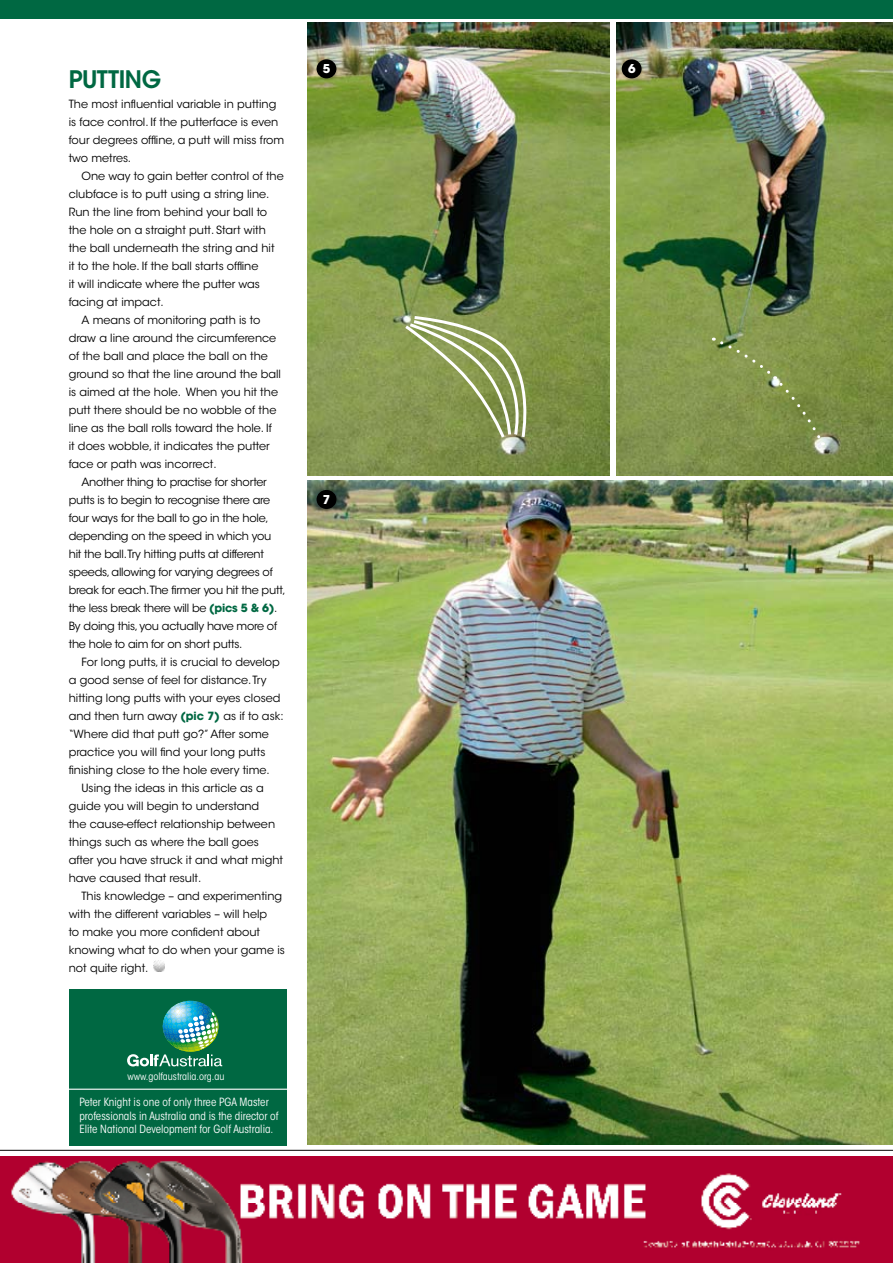
<style>
.page{position:relative;width:893px;height:1263px;background:#fff}
.page>*{position:absolute;margin:0;border:0;box-sizing:border-box;transform-origin:0 0}
.t1{font:600 24px "ITC Avant Garde Std";letter-spacing:-.02em;color:#006842;scale:.95 1}
.t2{font:700 12.15px "ITC Avant Garde Std";color:#fff}
.t3{font:11.25px/18px "ITC Avant Garde Std";color:#000}
.t4{font:11.25px "ITC Avant Garde Std";letter-spacing:-.02em;color:#000}
.t5{font:condensed 11.25px/13.5px "ITC Avant Garde Std";color:#fff}
.t6{font:condensed 10.2px "ITC Avant Garde Std";color:#fff}
.s1{font-weight:700;color:#006842}
</style>
<div class="page">
<div style="left:0;top:0;width:893px;height:19px;background:#006842"></div>
<img style="left:0;top:1157px;width:893px;height:106px">
<hr style="left:0;top:1150px;width:893px;height:1px;background:#000">
<svg style="left:154px;top:961px;width:10px;height:11px"></svg>
<div style="left:69px;top:989px;width:218px;height:157px;background:#006842"></div>
<img style="left:127px;top:1001px;width:95px;height:65px">
<hr style="left:64px;top:1089px;width:231px;height:1px;background:#fff">
<img style="left:308px;top:23px;width:301px;height:452px">
<img style="left:616px;top:23px;width:277px;height:452px">
<img style="left:308px;top:480px;width:585px;height:665px">
<div style="left:314px;top:57px;width:27px;height:25px;background:#000;opacity:.2"></div>
<div style="left:317px;top:59px;width:19px;height:19px;background:#000;border-radius:50%"></div>
<div style="left:619px;top:57px;width:27px;height:25px;background:#000;opacity:.2"></div>
<div style="left:622px;top:59px;width:20px;height:19px;background:#000;border-radius:50%"></div>
<div style="left:314px;top:488px;width:27px;height:25px;background:#000;opacity:.2"></div>
<div style="left:317px;top:490px;width:19px;height:19px;background:#000;border-radius:50%"></div>
<svg style="left:403px;top:314px;width:135px;height:126px"></svg>
<svg style="left:713px;top:338px;width:111px;height:107px"></svg>
<h1 class="t1" style="left:69px;top:64px;width:99px">PUTTING</h1>
<p class="t3" style="left:69px;top:95px;width:217px">The most influential variable in putting is face control. If the putterface is even four degrees offline, a putt will miss from two metres.</p>
<p class="t3" style="left:81px;top:167px;width:204px">One way to gain better control of the</p>
<p class="t3" style="left:69px;top:185px;width:202px">clubface is to putt using a string line.</p>
<p class="t3" style="left:69px;top:203px;width:200px">Run the line from behind your ball to</p>
<p class="t3" style="left:69px;top:221px;width:199px">the hole on a straight putt. Start with</p>
<p class="t3" style="left:69px;top:239px;width:207px">the ball underneath the string and hit</p>
<p class="t3" style="left:69px;top:257px;width:191px">it to the hole. If the ball starts offline</p>
<p class="t3" style="left:69px;top:275px;width:193px">it will indicate where the putter was</p>
<p class="t3" style="left:69px;top:293px;width:97px">facing at impact.</p>
<p class="t3" style="left:81px;top:311px;width:180px">A means of monitoring path is to</p>
<p class="t3" style="left:69px;top:329px;width:209px">draw a line around the circumference</p>
<p class="t3" style="left:69px;top:347px;width:201px">of the ball and place the ball on the</p>
<p class="t3" style="left:69px;top:365px;width:214px">ground so that the line around the ball</p>
<p class="t3" style="left:69px;top:383px;width:211px">is aimed at the hole. When you hit the</p>
<p class="t3" style="left:69px;top:401px;width:209px">putt there should be no wobble of the</p>
<p class="t3" style="left:69px;top:419px;width:205px">line as the ball rolls toward the hole. If</p>
<p class="t3" style="left:69px;top:437px;width:203px">it does wobble, it indicates the putter</p>
<p class="t3" style="left:69px;top:455px;width:149px">face or path was incorrect.</p>
<p class="t4" style="left:81px;top:475px;width:187px">Another thing to practise for shorter</p>
<p class="t4" style="left:69px;top:493px;width:203px">putts is to begin to recognise there are</p>
<p class="t4" style="left:69px;top:511px;width:201px">four ways for the ball to go in the hole,</p>
<p class="t4" style="left:69px;top:529px;width:204px">depending on the speed in which you</p>
<p class="t4" style="left:69px;top:547px;width:197px">hit the ball.Try hitting putts at different</p>
<p class="t4" style="left:69px;top:565px;width:206px">speeds, allowing for varying degrees of</p>
<p class="t4" style="left:69px;top:583px;width:219px">break for each.The firmer you hit the putt,</p>
<p class="t4" style="left:69px;top:601px;width:210px">the less break there will be <span class="s1">(pics 5 &amp; 6)</span>.</p>
<p class="t4" style="left:69px;top:619px;width:210px">By doing this, you actually have more of</p>
<p class="t4" style="left:69px;top:637px;width:175px">the hole to aim for on short putts.</p>
<p class="t3" style="left:81px;top:653px;width:200px">For long putts, it is crucial to develop</p>
<p class="t3" style="left:69px;top:671px;width:199px">a good sense of feel for distance. Try</p>
<p class="t3" style="left:69px;top:689px;width:213px">hitting long putts with your eyes closed</p>
<p class="t3" style="left:69px;top:707px;width:216px">and then turn away <span class="s1">(pic 7)</span> as if to ask:</p>
<p class="t3" style="left:69px;top:725px;width:202px">“Where did that putt go?” After some</p>
<p class="t3" style="left:69px;top:743px;width:198px">practice you will find your long putts</p>
<p class="t3" style="left:69px;top:761px;width:202px">finishing close to the hole every time.</p>
<p class="t3" style="left:81px;top:779px;width:184px">Using the ideas in this article as a</p>
<p class="t3" style="left:69px;top:797px;width:192px">guide you will begin to understand</p>
<p class="t3" style="left:69px;top:815px;width:208px">the cause-effect relationship between</p>
<p class="t3" style="left:69px;top:833px;width:192px">things such as where the ball goes</p>
<p class="t3" style="left:69px;top:851px;width:216px">after you have struck it and what might</p>
<p class="t3" style="left:69px;top:869px;width:134px">have caused that result.</p>
<p class="t3" style="left:81px;top:887px;width:202px">This knowledge – and experimenting</p>
<p class="t3" style="left:69px;top:905px;width:200px">with the different variables – will help</p>
<p class="t3" style="left:69px;top:923px;width:193px">to make you more confident about</p>
<p class="t3" style="left:69px;top:941px;width:218px">knowing what to do when your game is</p>
<p class="t3" style="left:69px;top:959px;width:81px">not quite right.</p>
<p class="t2" style="left:323px;top:61px;width:9px">5</p>
<p class="t2" style="left:628px;top:61px;width:9px">6</p>
<p class="t2" style="left:323px;top:491px;width:9px">7</p>
<p class="t6" style="left:127px;top:1070px;width:98px">www.golfaustralia.org.au</p>
<p class="t5" style="left:79px;top:1095px;width:201px">Peter Knight is one of only three PGA Master professionals in Australia and is the director of<br>Elite National Development for Golf Australia.</p>
</div>
